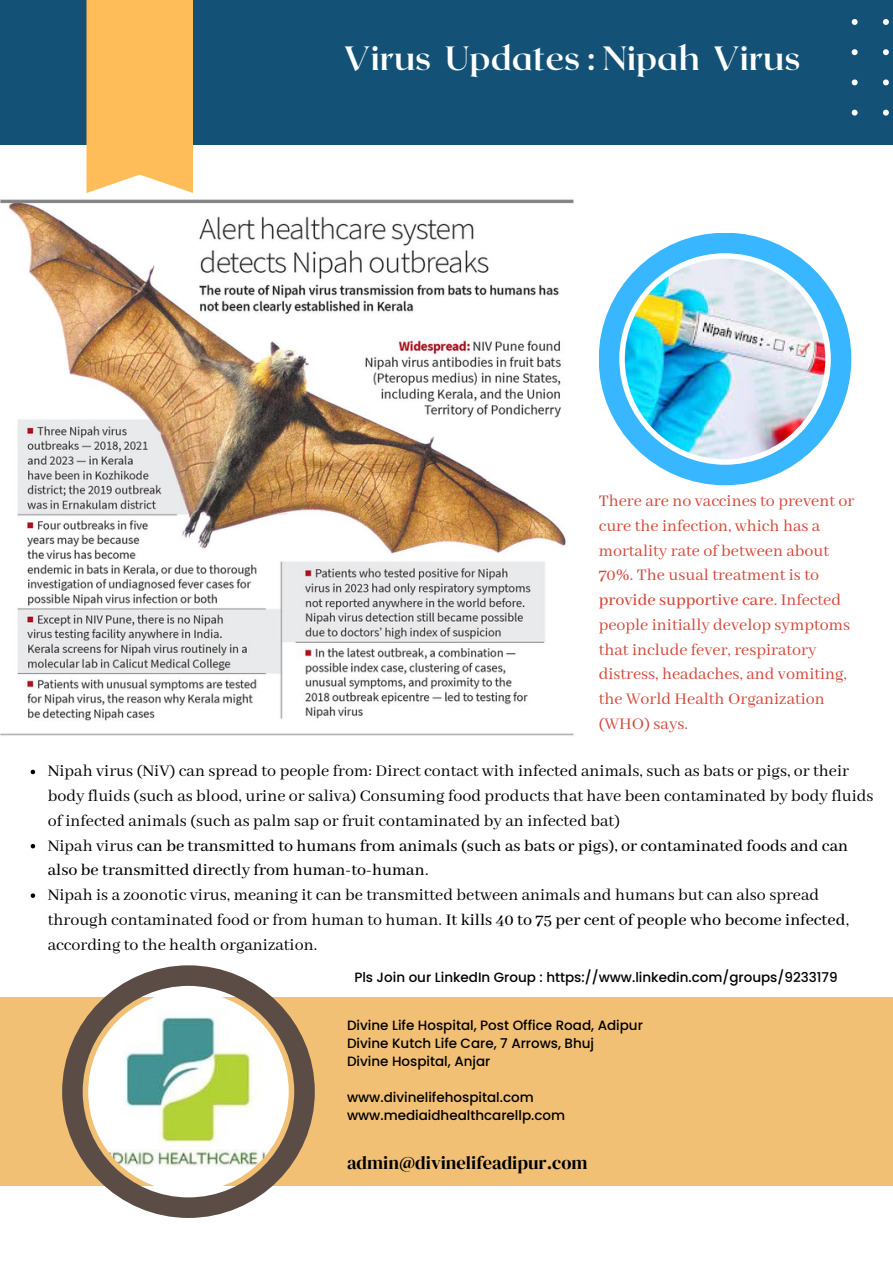
<style>
.page{position:relative;width:893px;height:1264px;background:#fff}
.page>*{position:absolute;margin:0;border:0;box-sizing:border-box;transform-origin:0 0}
.t1{font:700 33.6px "Roxborough CF";color:#fff}
.t2{font:18.45px "DM Serif Display";color:#000}
.t3{font:18px/24.8px "Abhaya Libre";color:#000}
.t4{font:18px/24.8px "Abhaya Libre";color:#d34639}
.t5{font:500 18px/24.8px "Abhaya Libre";color:#000}
.t6{font:500 13.5px "Poppins";color:#000}
.s1{font-weight:500}
.s2{font-weight:400}
</style>
<div class="page">
<img style="left:599px;top:233px;width:252px;height:252px">
<div style="left:0;top:0;width:892px;height:145px;background:#135276"></div>
<div style="left:86px;top:0;width:107px;height:193px;background:#ffbd59"></div>
<div style="left:0;top:997px;width:892px;height:188px;background:#f1c075"></div>
<svg style="left:62px;top:965px;width:253px;height:252px"></svg>
<svg style="left:851px;top:19px;width:38px;height:97px"></svg>
<img style="left:0;top:199px;width:574px;height:537px">
<svg style="left:31px;top:769px;width:4px;height:5px"></svg>
<svg style="left:31px;top:844px;width:4px;height:4px"></svg>
<svg style="left:31px;top:893px;width:4px;height:4px"></svg>
<p class="t1" style="left:344px;top:36px;width:457px">Virus Updates : Nipah Virus</p>
<p class="t4" style="left:598px;top:489px;width:257px">There are no vaccines to prevent or cure the infection, which has a mortality rate of between about<br>70%. The usual treatment is to <span class="s1">provide supportive care</span>. Infected people initially develop symptoms that include fever, respiratory distress, headaches, and vomiting, the World Health Organization (WHO) says.</p>
<p class="t3" style="left:48px;top:759px;width:827px">Nipah virus (NiV) can spread to people from: Direct contact with infected animals, such as bats or pigs, or their body fluids (such as blood, urine or saliva) Consuming food products that have been contaminated by body fluids of infected animals (such as palm sap or fruit contaminated by an infected bat)</p>
<p class="t5" style="left:48px;top:833px;width:801px"><span class="s2">Nipah virus</span> can be transmitted to humans from animals (such as bats or pigs), or contaminated foods and can also be transmitted directly from human-to-human<span class="s2">.</span></p>
<p class="t3" style="left:48px;top:883px;width:802px">Nipah is a zoonotic virus, meaning it can be transmitted between animals and humans but can also spread through contaminated food or from human to human. <span class="s1">It kills 40 to 75 per cent of people who become infected</span>, according to the health organization.</p>
<p class="t6" style="left:354px;top:967px;width:485px">Pls Join our LinkedIn Group : https://www.linkedin.com/groups/9233179</p>
<p class="t6" style="left:347px;top:1015px;width:297px">Divine Life Hospital, Post Office Road, Adipur</p>
<p class="t6" style="left:347px;top:1033px;width:249px">Divine Kutch Life Care, 7 Arrows, Bhuj</p>
<p class="t6" style="left:347px;top:1051px;width:145px">Divine Hospital, Anjar</p>
<p class="t6" style="left:347px;top:1087px;width:188px">www.divinelifehospital.com</p>
<p class="t6" style="left:347px;top:1105px;width:220px">www.mediaidhealthcarellp.com</p>
<p class="t2" style="left:347px;top:1150px;width:242px">admin@divinelifeadipur.com</p>
</div>
